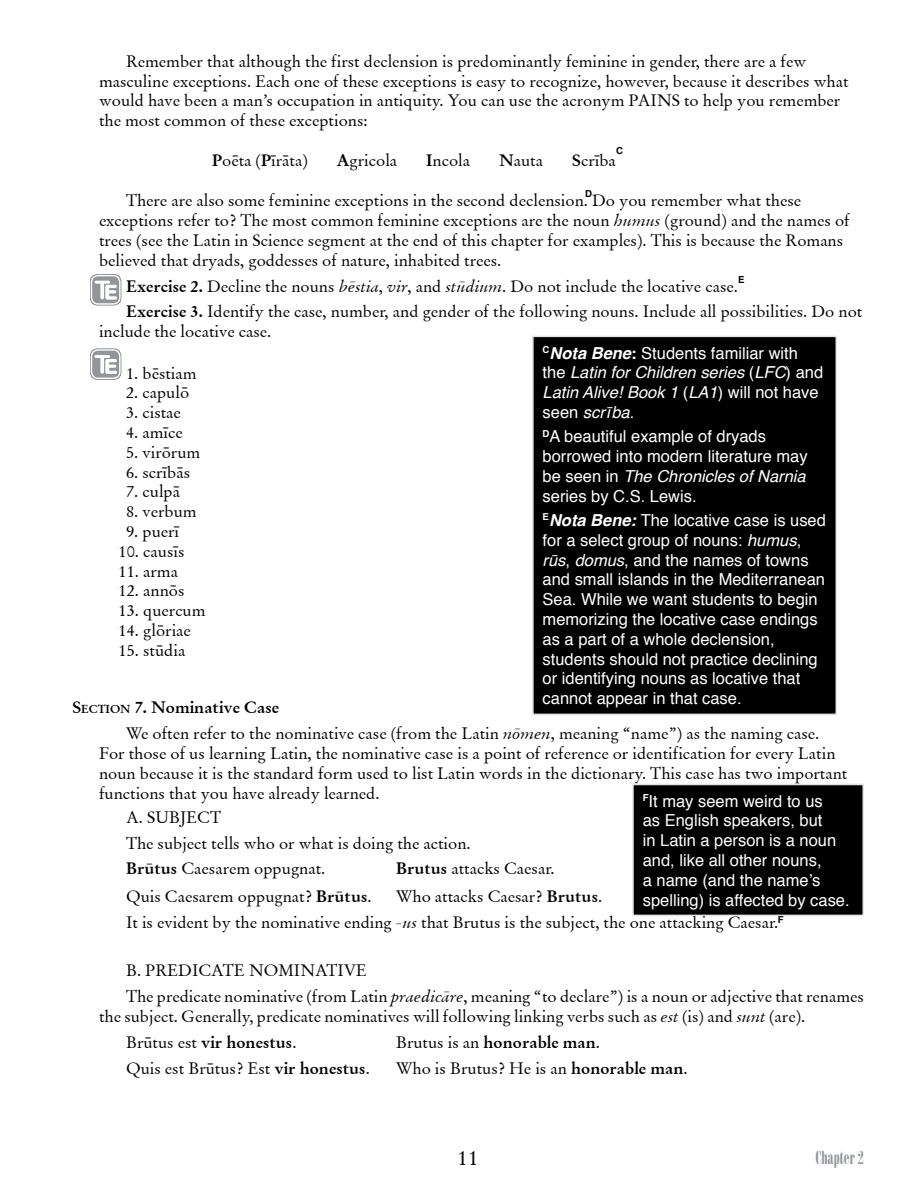
<style>
.page{position:relative;width:918px;height:1188px;background:#fff}
.page>*{position:absolute;margin:0;border:0;box-sizing:border-box;transform-origin:0 0}
.t1{font:21px "Garamond Latin";color:#000}
.t2{font:18px "Onyx BT";color:#939598}
.t3{font:16.5px/19.8px "Garamond Latin";color:#000}
.t4{font:16.5px/19.8px "Helvetica";color:#fff}
.t5{font:italic 16.5px/19.8px "Helvetica";color:#fff}
.t6{font:700 16.5px "Garamond Latin";color:#000}
.t7{font:700 9.6px "Helvetica";color:#000}
.s1{font-weight:700}
.s2{font-style:italic}
.s3{font-weight:700;font-style:normal}
.s4{font-style:normal}
.s5{font-weight:700;font-style:italic}
.s6{font-weight:700;font-size:11.55px}
.s7{font-weight:400}
</style>
<div class="page">
<div style="left:533px;top:336px;width:303px;height:378px;background:#000"></div>
<div style="left:532px;top:336px;width:305px;height:379px;border:2px solid #e2e3e4"></div>
<div style="left:633px;top:784px;width:230px;height:131px;background:#000"></div>
<div style="left:632px;top:784px;width:232px;height:132px;border:2px solid #e2e3e4"></div>
<svg style="left:90px;top:274px;width:31px;height:31px"></svg>
<svg style="left:90px;top:348px;width:31px;height:32px"></svg>
<p class="t3" style="left:99px;top:51px;width:751px;text-indent:27px">Remember that although the first declension is predominantly feminine in gender, there are a few masculine exceptions. Each one of these exceptions is easy to recognize, however, because it describes what would have been a man’s occupation in antiquity. You can use the acronym PAINS to help you remember the most common of these exceptions:</p>
<p class="t3" style="left:212px;top:150px;width:97px"><span class="s1">P</span>oëta (<span class="s1">P</span>ïräta)</p>
<p class="t3" style="left:337px;top:150px;width:62px"><span class="s1">A</span>gricola</p>
<p class="t3" style="left:426px;top:150px;width:46px"><span class="s1">I</span>ncola</p>
<p class="t3" style="left:499px;top:150px;width:45px"><span class="s1">N</span>auta</p>
<p class="t3" style="left:572px;top:150px;width:46px"><span class="s1">S</span>crïba</p>
<p class="t3" style="left:99px;top:191px;width:752px;text-indent:27px">There are also some feminine exceptions in the second declension. Do you remember what these exceptions refer to? The most common feminine exceptions are the noun <span class="s2">humus</span> (ground) and the names of trees (see the Latin in Science segment at the end of this chapter for examples). This is because the Romans believed that dryads, goddesses of nature, inhabited trees.</p>
<p class="t3" style="left:126px;top:273px;width:738px;line-height:25.8px"><span class="s1">Exercise 2.</span> Decline the nouns <span class="s2">bëstia</span>, <span class="s2">vir</span>, and <span class="s2">stüdium</span>. Do not include the locative case.<br><span class="s1">Exercise 3.</span> Identify the case, number, and gender of the following nouns. Include all possibilities. Do not</p>
<p class="t3" style="left:99px;top:322px;width:174px">include the locative case.</p>
<p class="t3" style="left:126px;top:363px;width:72px">1. bëstiam</p>
<p class="t3" style="left:126px;top:383px;width:65px">2. capulö</p>
<p class="t3" style="left:126px;top:403px;width:56px">3. cistae</p>
<p class="t3" style="left:126px;top:422px;width:58px">4. amïce</p>
<p class="t3" style="left:126px;top:442px;width:76px">5. virörum</p>
<p class="t3" style="left:126px;top:462px;width:66px">6. scrïbäs</p>
<p class="t3" style="left:126px;top:482px;width:56px">7. culpä</p>
<p class="t3" style="left:126px;top:502px;width:72px">8. verbum</p>
<p class="t3" style="left:126px;top:521px;width:55px">9. puerï</p>
<p class="t3" style="left:118px;top:541px;width:68px">10. causïs</p>
<p class="t3" style="left:118px;top:561px;width:61px">11. arma</p>
<p class="t3" style="left:118px;top:581px;width:68px">12. annös</p>
<p class="t3" style="left:118px;top:601px;width:89px">13. quercum</p>
<p class="t3" style="left:118px;top:620px;width:74px">14. glöriae</p>
<p class="t3" style="left:118px;top:640px;width:68px">15. stüdia</p>
<p class="t7" style="left:616px;top:143px;width:8px">C</p>
<p class="t7" style="left:585px;top:186px;width:8px">D</p>
<p class="t7" style="left:738px;top:272px;width:8px">E</p>
<p class="t5" style="left:543px;top:343px;width:282px"><sup>C</sup><span class="s1">Nota Bene</span><span class="s3">:</span> <span class="s4">Students familiar with the</span> Latin for Children series <span class="s4">(</span>LFC<span class="s4">) and<br></span>Latin Alive! Book 1 <span class="s4">(</span>LA1<span class="s4">) will not have seen</span> scrība<span class="s4">.</span></p>
<p class="t4" style="left:543px;top:427px;width:267px"><sup>D</sup>A beautiful example of dryads borrowed into modern literature may be seen in <span class="s2">The Chronicles of Narnia </span>series by C.S. Lewis.</p>
<p class="t4" style="left:543px;top:511px;width:285px"><sup>E</sup><span class="s5">Nota Bene:</span> The locative case is used for a select group of nouns: <span class="s2">humus</span>, <span class="s2">rūs</span>, <span class="s2">domus</span>, and the names of towns and small islands in the Mediterranean Sea. While we want students to begin memorizing the locative case endings as a part of a whole declension, students should not practice declining or identifying nouns as locative that cannot appear in that case.</p>
<p class="t3" style="left:126px;top:695px;width:695px;line-height:25.8px;text-indent:-54px"><span class="s1">S</span><span class="s6">ECTION</span> <span class="s1">7.</span> <span class="s1">Nominative Case<br></span>We often refer to the nominative case (from the Latin <span class="s2">nömen</span>, meaning “name”) as the naming case.</p>
<p class="t3" style="left:99px;top:743px;width:750px">For those of us learning Latin, the nominative case is a point of reference or identification for every Latin noun because it is the standard form used to list Latin words in the dictionary. This case has two important functions that you have already learned.</p>
<p class="t3" style="left:126px;top:804px;width:346px;line-height:25.8px">A. Subject<br>The subject tells who or what is doing the action.<br><span class="s1">Brütus</span> Caesarem oppugnat.</p>
<p class="t4" style="left:643px;top:791px;width:208px"><sup>F</sup>It may seem weird to us<br>as English speakers, but<br>in Latin a person is a noun and, like all other nouns,<br>a name (and the name’s spelling) is affected by case.</p>
<p class="t3" style="left:396px;top:859px;width:160px"><span class="s1">Brutus</span> attacks Caesar.</p>
<p class="t3" style="left:126px;top:884px;width:654px;line-height:25.8px;text-indent:270px">Who attacks Caesar? <span class="s1">Brutus</span>.<br>It is evident by the nominative ending <span class="s2">-us</span> that Brutus is the subject, the one attacking Caesar.</p>
<p class="t3" style="left:126px;top:961px;width:42px">B. Predicate</p>
<p class="t3" style="left:126px;top:887px;width:247px">Quis Caesarem oppugnat? <span class="s1">Brütus</span>.</p>
<p class="t7" style="left:778px;top:912px;width:7px">F</p>
<p class="t3" style="left:126px;top:958px;width:739px;line-height:25.8px;text-indent:123px">Nominative<br>The predicate nominative (from Latin <span class="s2">praedicäre</span>, meaning “to declare”) is a noun or adjective that renames</p>
<p class="t3" style="left:126px;top:1004px;width:681px;line-height:25.8px;text-indent:-27px">the subject. Generally, predicate nominatives will following linking verbs such as <span class="s2">est</span> (is) and <span class="s2">sunt</span> (are).<br>Brütus est <span class="s1">vir honestus</span>.</p>
<p class="t6" style="left:396px;top:1032px;width:205px"><span class="s7">Brutus is an</span> honorable man<span class="s7">.</span></p>
<p class="t3" style="left:126px;top:1058px;width:245px">Quis est Brütus? Est <span class="s1">vir honestus</span>.</p>
<p class="t3" style="left:396px;top:1058px;width:293px">Who is Brutus? He is an <span class="s1">honorable man</span>.</p>
<p class="t1" style="left:458px;top:1145px;width:22px">11</p>
<p class="t2" style="left:816px;top:1147px;width:50px">Chapter 2</p>
</div>
